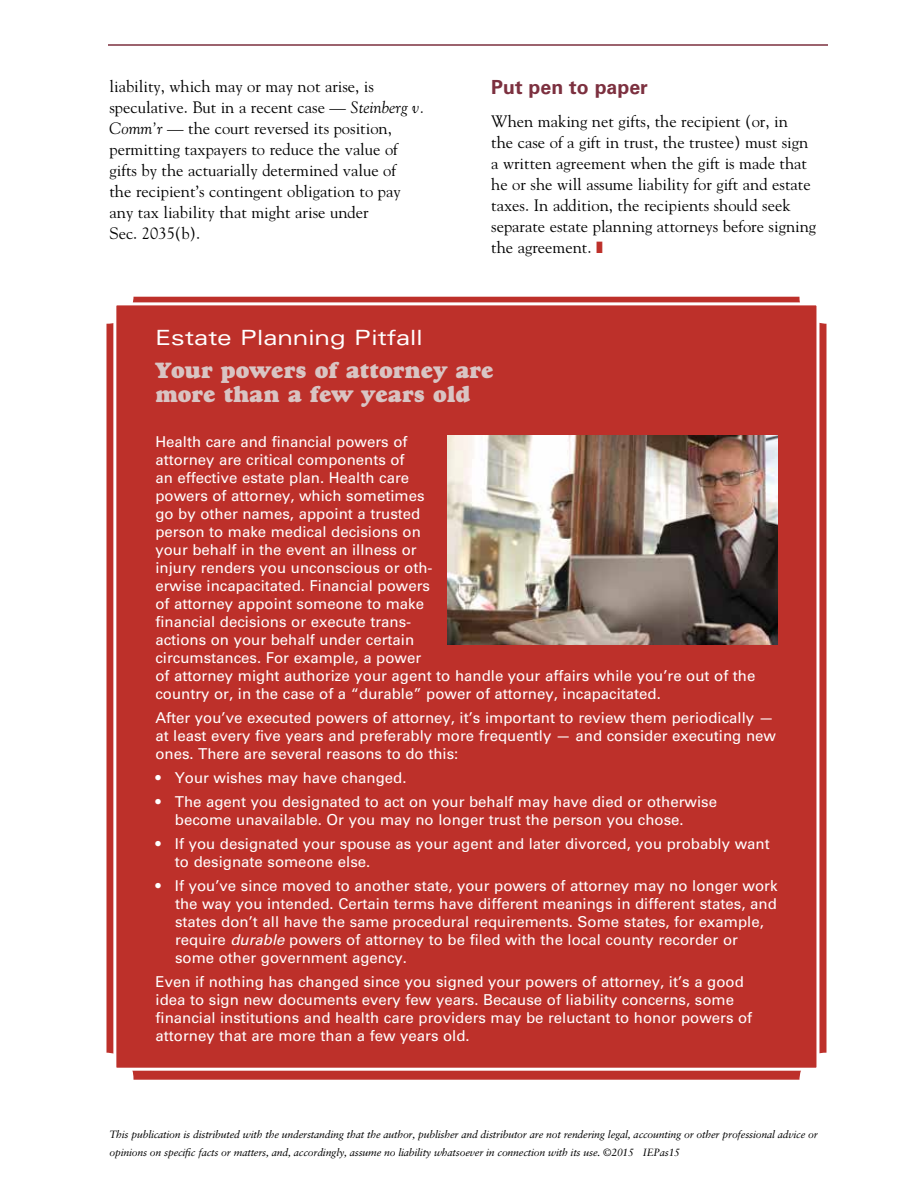
<style>
.page{position:relative;width:918px;height:1188px;background:#fff}
.page>*{position:absolute;margin:0;border:0;box-sizing:border-box;transform-origin:0 0}
.t1{font:22.5px/24px "Goudy Std Heavyface";color:#d9c4c3}
.t2{font:expanded 21px "Univers LT Std";color:#fff}
.t3{font:700 19.5px "Univers LT Std";color:#7c303f}
.t4{font:16.5px/21px "Goudy Std";color:#000}
.t5{font:15px/18px "Univers LT Std";color:#fff}
.t6{font:italic 10.5px/18px "Sabon LT Std";letter-spacing:-.02em;color:#000}
.s1{font-style:italic}
</style>
<div class="page">
<hr style="left:108px;top:44px;width:720px;height:2px;background:#7c303f">
<div style="left:107px;top:297px;width:719px;height:782px;background:#bd302a;border-radius:27px"></div>
<div style="left:113px;top:302px;width:706px;height:769px;border:3px solid #fff"></div>
<img style="left:448px;top:435px;width:329px;height:209px">
<p class="t4" style="left:110px;top:75px;width:317px">liability, which may or may not arise, is speculative. But in a recent case — <span class="s1">Steinberg v.<br>Comm’r</span> — the court reversed its position, permitting taxpayers to reduce the value of gifts by the actuarially determined value of<br>the recipient’s contingent obligation to pay any tax liability that might arise under<br>Sec. 2035(b).</p>
<h3 class="t3" style="left:491px;top:75px;width:158px">Put pen to paper</h3>
<p class="t4" style="left:491px;top:110px;width:327px">When making net gifts, the recipient (or, in<br>the case of a gift in trust, the trustee) must sign a written agreement when the gift is made that he or she will assume liability for gift and estate taxes. In addition, the recipients should seek separate estate planning attorneys before signing the agreement.</p>
<h2 class="t2" style="left:155px;top:325px;width:269px">Estate Planning Pitfall</h2>
<h1 class="t1" style="left:155px;top:358px;width:340px">Your powers of attorney are more than a few years old</h1>
<p class="t5" style="left:155px;top:432px;width:602px">Health care and financial powers of<br>attorney are critical components of<br>an effective estate plan. Health care<br>powers of attorney, which sometimes<br>go by other names, appoint a trusted<br>person to make medical decisions on<br>your behalf in the event an illness or<br>injury renders you unconscious or oth-<br>erwise incapacitated. Financial powers<br>of attorney appoint someone to make<br>financial decisions or execute trans-<br>actions on your behalf under certain<br>circumstances. For example, a power<br>of attorney might authorize your agent to handle your affairs while you’re out of the country or, in the case of a “durable” power of attorney, incapacitated.</p>
<p class="t5" style="left:155px;top:708px;width:622px">After you’ve executed powers of attorney, it’s important to review them periodically — at least every five years and preferably more frequently — and consider executing new ones. There are several reasons to do this:</p>
<p class="t5" style="left:155px;top:768px;width:253px">• Your wishes may have changed.</p>
<p class="t5" style="left:175px;top:792px;width:544px;text-indent:-20px">• The agent you designated to act on your behalf may have died or otherwise become unavailable. Or you may no longer trust the person you chose.</p>
<p class="t5" style="left:175px;top:834px;width:596px;text-indent:-20px">• If you designated your spouse as your agent and later divorced, you probably want to designate someone else.</p>
<p class="t5" style="left:175px;top:876px;width:604px;text-indent:-20px">• If you’ve since moved to another state, your powers of attorney may no longer work the way you intended. Certain terms have different meanings in different states, and states don’t all have the same procedural requirements. Some states, for example, require <span class="s1">durable</span> powers of attorney to be filed with the local county recorder or some other government agency.</p>
<p class="t5" style="left:156px;top:972px;width:598px">Even if nothing has changed since you signed your powers of attorney, it’s a good idea to sign new documents every few years. Because of liability concerns, some financial institutions and health care providers may be reluctant to honor powers of attorney that are more than a few years old.</p>
<p class="t6" style="left:109px;top:1125px;width:710px">This publication is distributed with the understanding that the author, publisher and distributor are not rendering legal, accounting or other professional advice or opinions on specific facts or matters, and, accordingly, assume no liability whatsoever in connection with its use. ©2015 IEPas15</p>
</div>
